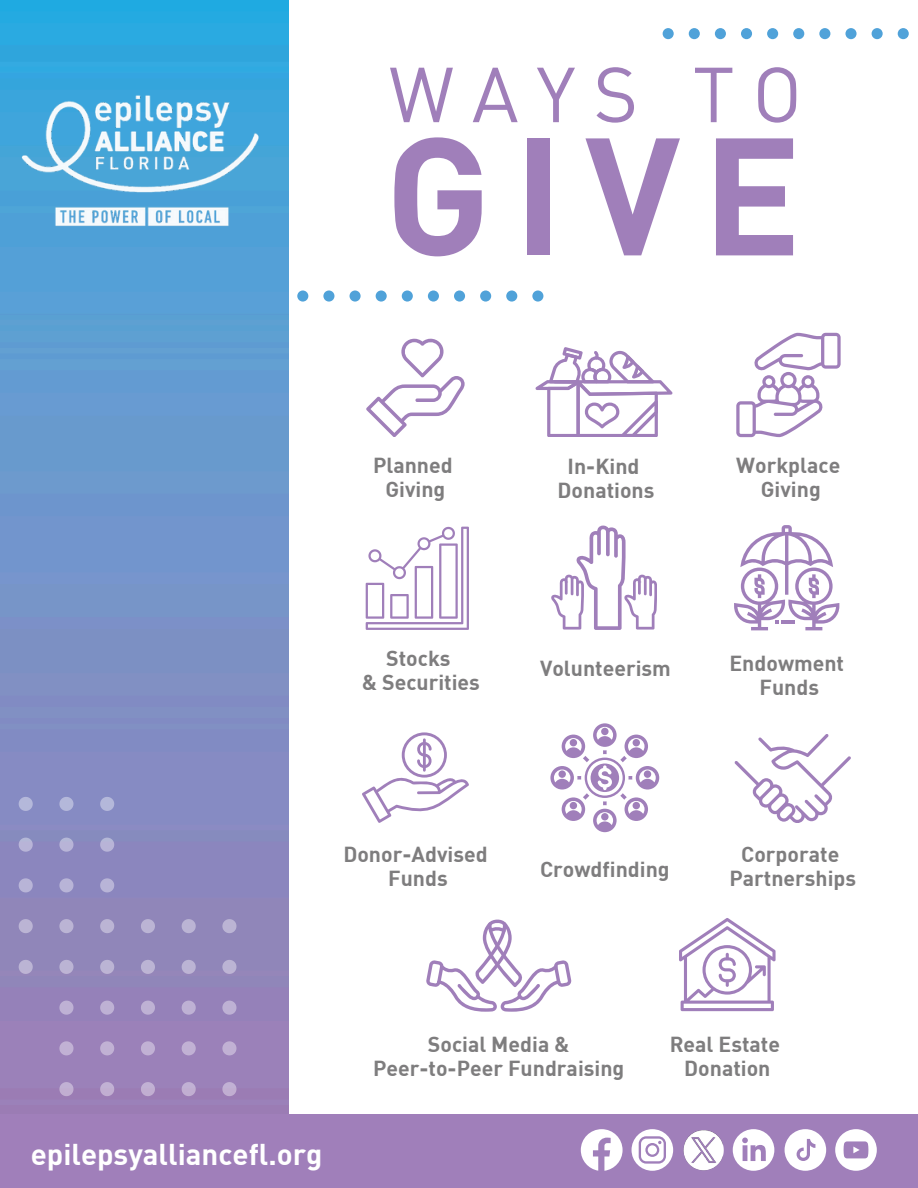
<style>
.page{position:relative;width:918px;height:1188px;background:#fff}
.page>*{position:absolute;margin:0;border:0;box-sizing:border-box;transform-origin:0 0}
.t1{font:700 164.4px "DIN";color:#a07fba}
.t2{font:76.5px "DIN";letter-spacing:.23em;color:#a07fba}
.t3{font:700 29.4px "DIN";color:#fff}
.t4{font:700 21.3px "DIN";color:#7e7d7e}
</style>
<div class="page">
<img style="left:0;top:0;width:288px;height:1115px">
<svg style="left:19px;top:797px;width:14px;height:14px"></svg>
<svg style="left:59px;top:797px;width:14px;height:14px"></svg>
<svg style="left:100px;top:797px;width:14px;height:14px"></svg>
<svg style="left:0;top:819px;width:33px;height:33px"></svg>
<svg style="left:48px;top:819px;width:25px;height:33px"></svg>
<svg style="left:100px;top:819px;width:18px;height:33px"></svg>
<svg style="left:0;top:871px;width:33px;height:21px"></svg>
<svg style="left:48px;top:871px;width:25px;height:21px"></svg>
<svg style="left:100px;top:871px;width:18px;height:21px"></svg>
<svg style="left:19px;top:919px;width:14px;height:14px"></svg>
<svg style="left:59px;top:919px;width:14px;height:14px"></svg>
<svg style="left:100px;top:919px;width:14px;height:14px"></svg>
<svg style="left:141px;top:919px;width:14px;height:14px"></svg>
<svg style="left:182px;top:919px;width:14px;height:14px"></svg>
<svg style="left:222px;top:919px;width:14px;height:14px"></svg>
<svg style="left:19px;top:960px;width:14px;height:14px"></svg>
<svg style="left:59px;top:960px;width:14px;height:14px"></svg>
<svg style="left:100px;top:960px;width:14px;height:14px"></svg>
<svg style="left:141px;top:960px;width:14px;height:14px"></svg>
<svg style="left:182px;top:960px;width:14px;height:14px"></svg>
<svg style="left:222px;top:960px;width:14px;height:14px"></svg>
<svg style="left:59px;top:1001px;width:14px;height:14px"></svg>
<svg style="left:100px;top:1001px;width:14px;height:14px"></svg>
<svg style="left:141px;top:1001px;width:14px;height:14px"></svg>
<svg style="left:182px;top:1001px;width:14px;height:14px"></svg>
<svg style="left:222px;top:1001px;width:14px;height:14px"></svg>
<svg style="left:59px;top:1041px;width:14px;height:14px"></svg>
<svg style="left:100px;top:1041px;width:14px;height:14px"></svg>
<svg style="left:141px;top:1041px;width:14px;height:14px"></svg>
<svg style="left:182px;top:1041px;width:14px;height:14px"></svg>
<svg style="left:222px;top:1041px;width:14px;height:14px"></svg>
<svg style="left:59px;top:1082px;width:14px;height:14px"></svg>
<svg style="left:100px;top:1082px;width:14px;height:14px"></svg>
<svg style="left:141px;top:1082px;width:14px;height:14px"></svg>
<svg style="left:182px;top:1082px;width:14px;height:14px"></svg>
<svg style="left:222px;top:1082px;width:14px;height:14px"></svg>
<div style="left:0;top:1115px;width:918px;height:73px;background:#a07fba"></div>
<img style="left:0;top:63px;width:289px;height:195px">
<svg style="left:366px;top:339px;width:98px;height:98px"></svg>
<svg style="left:535px;top:347px;width:138px;height:90px"></svg>
<svg style="left:734px;top:734px;width:117px;height:89px"></svg>
<svg style="left:366px;top:527px;width:103px;height:103px"></svg>
<svg style="left:734px;top:525px;width:105px;height:105px"></svg>
<svg style="left:551px;top:526px;width:106px;height:104px"></svg>
<svg style="left:426px;top:919px;width:146px;height:93px"></svg>
<svg style="left:362px;top:732px;width:107px;height:91px"></svg>
<svg style="left:550px;top:723px;width:109px;height:109px"></svg>
<svg style="left:679px;top:918px;width:97px;height:93px"></svg>
<svg style="left:736px;top:333px;width:105px;height:104px"></svg>
<div style="left:898px;top:28px;width:11px;height:11px;background:#50a2d9;border-radius:50%"></div>
<div style="left:872px;top:28px;width:11px;height:11px;background:#50a2d9;border-radius:50%"></div>
<div style="left:845px;top:28px;width:12px;height:11px;background:#50a2d9;border-radius:50%"></div>
<div style="left:819px;top:28px;width:11px;height:11px;background:#50a2d9;border-radius:50%"></div>
<div style="left:793px;top:28px;width:11px;height:11px;background:#50a2d9;border-radius:50%"></div>
<div style="left:767px;top:28px;width:11px;height:11px;background:#50a2d9;border-radius:50%"></div>
<div style="left:741px;top:28px;width:11px;height:11px;background:#50a2d9;border-radius:50%"></div>
<div style="left:715px;top:28px;width:11px;height:11px;background:#50a2d9;border-radius:50%"></div>
<div style="left:689px;top:28px;width:11px;height:11px;background:#50a2d9;border-radius:50%"></div>
<div style="left:663px;top:28px;width:11px;height:11px;background:#50a2d9;border-radius:50%"></div>
<div style="left:532px;top:291px;width:11px;height:11px;background:#50a2d9;border-radius:50%"></div>
<div style="left:506px;top:291px;width:11px;height:11px;background:#50a2d9;border-radius:50%"></div>
<div style="left:480px;top:291px;width:11px;height:11px;background:#50a2d9;border-radius:50%"></div>
<div style="left:454px;top:291px;width:11px;height:11px;background:#50a2d9;border-radius:50%"></div>
<div style="left:428px;top:291px;width:11px;height:11px;background:#50a2d9;border-radius:50%"></div>
<div style="left:402px;top:291px;width:11px;height:11px;background:#50a2d9;border-radius:50%"></div>
<div style="left:376px;top:291px;width:11px;height:11px;background:#50a2d9;border-radius:50%"></div>
<div style="left:350px;top:291px;width:11px;height:11px;background:#50a2d9;border-radius:50%"></div>
<div style="left:323px;top:291px;width:11px;height:11px;background:#50a2d9;border-radius:50%"></div>
<div style="left:297px;top:291px;width:11px;height:11px;background:#50a2d9;border-radius:50%"></div>
<svg style="left:632px;top:1129px;width:41px;height:42px"></svg>
<svg style="left:581px;top:1129px;width:41px;height:42px"></svg>
<svg style="left:733px;top:1129px;width:41px;height:42px"></svg>
<svg style="left:785px;top:1129px;width:41px;height:42px"></svg>
<img style="left:683px;top:1130px;width:41px;height:41px">
<svg style="left:835px;top:1129px;width:42px;height:42px"></svg>
<p class="t2" style="left:389px;top:47px;width:415px">WAYS TO</p>
<p class="t1" style="left:385px;top:91px;width:419px">GIVE</p>
<p class="t4" style="left:373px;top:452px;width:81px">Planned</p>
<p class="t4" style="left:385px;top:476px;width:62px">Giving</p>
<h1 class="t4" style="left:386px;top:644px;width:66px">Stocks</h1>
<p class="t4" style="left:362px;top:668px;width:120px">&amp; Securities</p>
<h2 class="t4" style="left:568px;top:453px;width:73px">In-Kind</h2>
<p class="t4" style="left:558px;top:477px;width:98px">Donations</p>
<p class="t4" style="left:540px;top:655px;width:132px">Volunteerism</p>
<p class="t4" style="left:736px;top:452px;width:106px">Workplace</p>
<p class="t4" style="left:761px;top:476px;width:62px">Giving</p>
<p class="t4" style="left:729px;top:650px;width:116px">Endowment</p>
<p class="t4" style="left:759px;top:674px;width:61px">Funds</p>
<p class="t4" style="left:343px;top:841px;width:146px">Donor-Advised</p>
<p class="t4" style="left:388px;top:865px;width:61px">Funds</p>
<p class="t4" style="left:540px;top:855px;width:131px">Crowdfinding</p>
<p class="t4" style="left:741px;top:840px;width:100px">Corporate</p>
<p class="t4" style="left:729px;top:864px;width:128px">Partnerships</p>
<p class="t3" style="left:31px;top:1136px;width:293px">epilepsyalliancefl.org</p>
<p class="t4" style="left:428px;top:1031px;width:143px">Social Media &amp;</p>
<p class="t4" style="left:373px;top:1055px;width:253px">Peer-to-Peer Fundraising</p>
<p class="t4" style="left:670px;top:1031px;width:112px">Real Estate</p>
<p class="t4" style="left:684px;top:1055px;width:88px">Donation</p>
</div>
